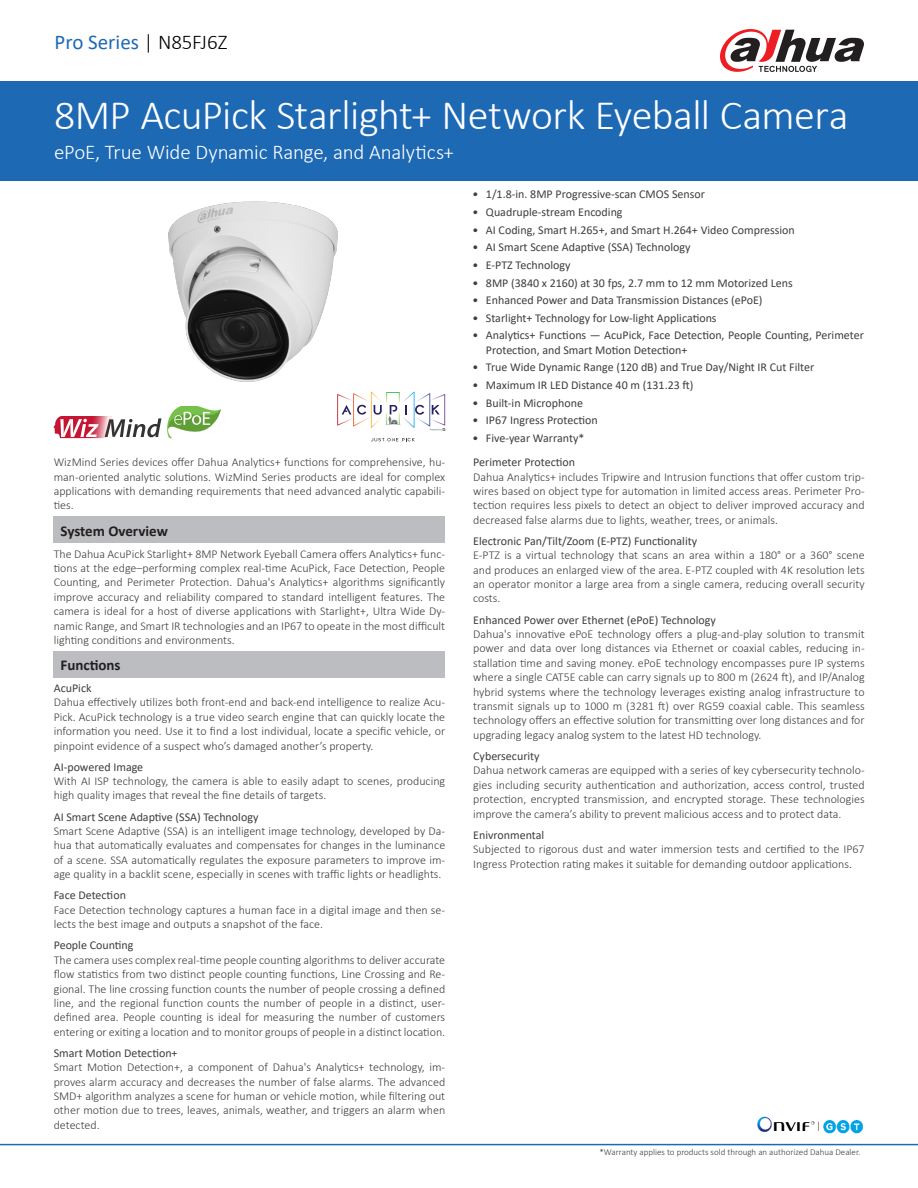
<style>
.page{position:relative;width:918px;height:1188px;background:#fff}
.page>*{position:absolute;margin:0;border:0;box-sizing:border-box;transform-origin:0 0}
.t1{font:300 42px "Calibri";letter-spacing:-.015em;color:#fff}
.t2{font:300 21px "Calibri";letter-spacing:-.005em;color:#fff}
.t3{font:21px "Calibri";color:#1e69b4}
.t4{font:700 15px "Calibri";color:#231f20}
.t5{font:300 12px/14.4px "Calibri";color:#3e3e3f;text-align:justify}
.t6{font:12px/14.4px "Calibri";color:#3e3e3f}
.t7{font:300 9px "Calibri";color:#3e3e3f}
.s1{font-weight:300;color:#000}
.s2{color:#231f20}
</style>
<div class="page">
<div style="left:0;top:81px;width:918px;height:100px;background:#1e69b4"></div>
<hr style="left:0;top:1144px;width:918px;height:1px;background:#1e69b4">
<svg style="left:720px;top:29px;width:144px;height:43px"></svg>
<div style="left:54px;top:516px;width:391px;height:27px;background:#bcbdc0"></div>
<div style="left:54px;top:651px;width:391px;height:27px;background:#bcbdc0"></div>
<img style="left:757px;top:1117px;width:106px;height:17px">
<img style="left:54px;top:201px;width:361px;height:241px">
<svg style="left:337px;top:392px;width:108px;height:39px"></svg>
<svg style="left:371px;top:438px;width:44px;height:3px"></svg>
<p class="t3" style="left:55px;top:28px;width:174px">Pro Series <span class="s1">| N85FJ6Z</span></p>
<p class="t1" style="left:54px;top:89px;width:796px">8MP AcuPick Starlight+ Network Eyeball Camera</p>
<p class="t2" style="left:54px;top:139px;width:402px">ePoE, True Wide Dynamic Range, and Analytics+</p>
<p class="t5" style="left:54px;top:455px;width:393px">WizMind Series devices offer Dahua Analytics+ functions for comprehensive, hu&shy;man-oriented analytic solutions. WizMind Series products are ideal for complex applications with demanding requirements that need advanced analytic capabili&shy;ties.</p>
<p class="t4" style="left:60px;top:520px;width:109px">System Overview</p>
<p class="t5" style="left:54px;top:546px;width:393px">The Dahua AcuPick Starlight+ 8MP Network Eyeball Camera offers Analytics+ func&shy;tions at the edge–performing complex real-time AcuPick, Face Detection, People Counting, and Perimeter Protection. Dahua's Analytics+ algorithms significantly improve accuracy and reliability compared to standard intelligent features. The camera is ideal for a host of diverse applications with Starlight+, Ultra Wide Dy&shy;namic Range, and Smart IR technologies and an IP67 to opeate in the most difficult lighting conditions and environments.</p>
<p class="t4" style="left:60px;top:655px;width:62px">Functions</p>
<p class="t6" style="left:54px;top:680px;width:39px">AcuPick</p>
<p class="t5" style="left:54px;top:695px;width:393px">Dahua effectively utilizes both front-end and back-end intelligence to realize Acu-Pick. AcuPick technology is a true video search engine that can quickly locate the information you need. Use it to find a lost individual, locate a specific vehicle, or pinpoint evidence of a suspect who’s damaged another’s property.</p>
<p class="t6" style="left:54px;top:759px;width:91px">AI-powered Image</p>
<p class="t5" style="left:54px;top:774px;width:393px">With AI ISP technology, the camera is able to easily adapt to scenes, producing high quality images that reveal the fine details of targets.</p>
<p class="t6" style="left:54px;top:809px;width:206px">AI Smart Scene Adaptive (SSA) Technology</p>
<p class="t5" style="left:54px;top:824px;width:393px">Smart Scene Adaptive (SSA) is an intelligent image technology, developed by Da&shy;hua that automatically evaluates and compensates for changes in the luminance of a scene. SSA automatically regulates the exposure parameters to improve im&shy;age quality in a backlit scene, especially in scenes with traffic lights or headlights.</p>
<p class="t6" style="left:54px;top:888px;width:74px">Face Detection</p>
<p class="t5" style="left:54px;top:902px;width:393px">Face Detection technology captures a human face in a digital image and then se&shy;lects the best image and outputs a snapshot of the face.</p>
<p class="t6" style="left:54px;top:938px;width:81px">People Counting</p>
<p class="t5" style="left:54px;top:952px;width:393px">The camera uses complex real-time people counting algorithms to deliver accurate flow statistics from two distinct people counting functions, Line Crossing and Re&shy;gional. The line crossing function counts the number of people crossing a defined line, and the regional function counts the number of people in a distinct, user&shy;defined area. People counting is ideal for measuring the number of customers entering or exiting a location and to monitor groups of people in a distinct location.</p>
<p class="t6" style="left:54px;top:1045px;width:125px">Smart Motion Detection+</p>
<p class="t5" style="left:54px;top:1060px;width:393px">Smart Motion Detection+, a component of Dahua's Analytics+ technology, im&shy;proves alarm accuracy and decreases the number of false alarms. The advanced SMD+ algorithm analyzes a scene for human or vehicle motion, while filtering out other motion due to trees, leaves, animals, weather, and triggers an alarm when detected.</p>
<p class="t6" style="left:472px;top:187px;width:234px">• 1/1.8-in. 8MP Progressive-scan CMOS Sensor</p>
<p class="t6" style="left:472px;top:204px;width:152px">• Quadruple-stream Encoding</p>
<p class="t6" style="left:472px;top:222px;width:324px">• AI Coding, Smart H.265+, and Smart H.264+ Video Compression</p>
<p class="t6" style="left:472px;top:240px;width:220px">• AI Smart Scene Adaptive (SSA) Technology</p>
<p class="t6" style="left:472px;top:257px;width:100px">• E-PTZ Technology</p>
<p class="t6" style="left:472px;top:275px;width:322px">• 8MP (3840 x 2160) at 30 fps, 2.7 mm to 12 mm Motorized Lens</p>
<p class="t6" style="left:472px;top:293px;width:292px">• Enhanced Power and Data Transmission Distances (ePoE)</p>
<p class="t6" style="left:472px;top:310px;width:246px">• Starlight+ Technology for Low-light Applications</p>
<p class="t6" style="left:486px;top:328px;width:380px;text-indent:-14px">• Analytics+ Functions — AcuPick, Face Detection, People Counting, Perimeter<br>Protection, and Smart Motion Detection+</p>
<p class="t6" style="left:472px;top:360px;width:343px">• True Wide Dynamic Range (120 dB) and True Day/Night IR Cut Filter</p>
<p class="t6" style="left:472px;top:378px;width:223px">• Maximum IR LED Distance 40 m (131.23 ft)</p>
<p class="t6" style="left:472px;top:395px;width:112px">• Built-in Microphone</p>
<p class="t6" style="left:472px;top:413px;width:127px">• IP67 Ingress Protection</p>
<p class="t6" style="left:472px;top:431px;width:114px">• Five-year Warranty*</p>
<p class="t6" style="left:473px;top:455px;width:103px">Perimeter Protection</p>
<p class="t5" style="left:473px;top:469px;width:393px">Dahua Analytics+ includes Tripwire and Intrusion functions that offer custom trip&shy;wires based on object type for automation in limited access areas. Perimeter Pro&shy;tection requires less pixels to detect an object to deliver improved accuracy and decreased false alarms due to lights, weather, trees, or animals.</p>
<p class="t6" style="left:473px;top:533px;width:226px">Electronic Pan/Tilt/Zoom (E-PTZ) Functionality</p>
<p class="t5" style="left:473px;top:548px;width:393px">E-PTZ is a virtual technology that scans an area within a 180° or a 360° scene and produces an enlarged view of the area. E-PTZ coupled with 4K resolution lets an operator monitor a large area from a single camera, reducing overall security costs.</p>
<p class="t6" style="left:473px;top:612px;width:244px">Enhanced Power over Ethernet (ePoE) Technology</p>
<p class="t5" style="left:473px;top:627px;width:393px">Dahua's innovative ePoE technology offers a plug-and-play solution to transmit power and data over long distances via Ethernet or coaxial cables, reducing in&shy;stallation time and saving money. ePoE technology encompasses pure IP systems where a single CAT5E cable can carry signals up to 800 m (2624 ft), and IP/Analog hybrid systems where the technology leverages existing analog infrastructure to transmit signals up to 1000 m (3281 ft) over RG59 coaxial cable. This seamless technology offers an effective solution for transmitting over long distances and for upgrading legacy analog system to the latest HD technology.</p>
<p class="t6" style="left:473px;top:748px;width:68px">Cybersecurity</p>
<p class="t5" style="left:473px;top:763px;width:393px">Dahua network cameras are equipped with a series of key cybersecurity technolo&shy;gies including security authentication and authorization, access control, trusted protection, encrypted transmission, and encrypted storage. These technologies improve the camera’s ability to prevent malicious access and to protect data.</p>
<p class="t6" style="left:473px;top:827px;width:73px">Enivronmental</p>
<p class="t5" style="left:473px;top:842px;width:393px">Subjected to rigorous dust and water immersion tests and certified to the IP67<br>Ingress Protection rating makes it suitable for demanding outdoor applications<span class="s2">.</span></p>
<p class="t7" style="left:599px;top:1146px;width:262px">*Warranty applies to products sold through an authorized Dahua Dealer.</p>
</div>
